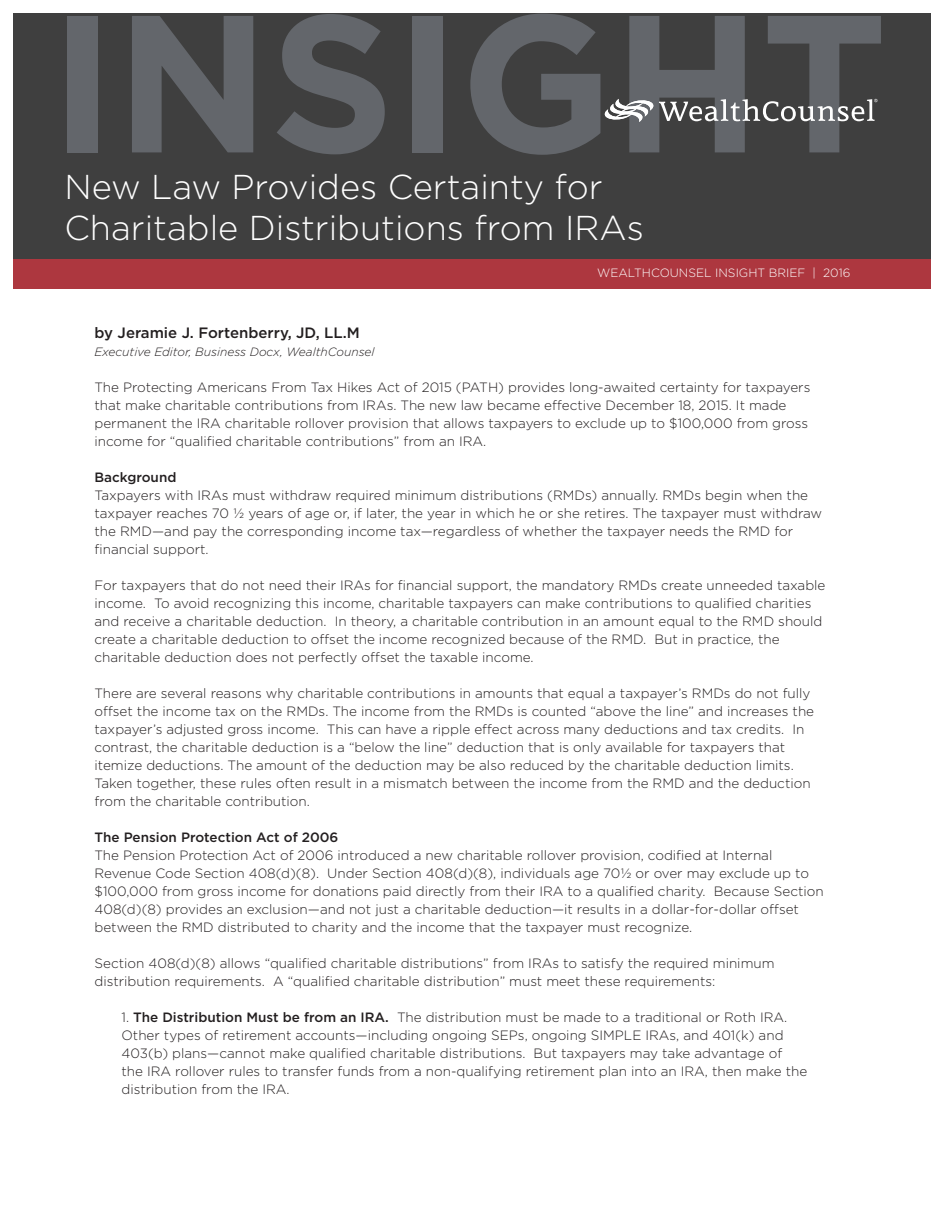
<style>
.page{position:relative;width:945px;height:1215px;background:#fff}
.page>*{position:absolute;margin:0;border:0;box-sizing:border-box;transform-origin:0 0}
.t1{font:700 195px "Gotham";color:#63666b}
.t2{font:300 34.5px/41.4px "Gotham";color:#fff}
.t3{font:500 15px "Gotham";color:#231f20}
.t4{font:300 13.5px/18px "Gotham";color:#231f20}
.t5{font:500 13.5px "Gotham";color:#231f20}
.t6{font:italic 300 12px "Gotham";color:#231f20}
.t7{font:300 12px "Gotham";color:#fff}
.s1{font-weight:500}
</style>
<div class="page">
<div style="left:14px;top:14px;width:918px;height:267px;background:#3f3f3f"></div>
<div style="left:14px;top:260px;width:918px;height:29px;background:#ad373f"></div>
<svg style="left:604px;top:99px;width:273px;height:23px"></svg>
<h1 class="t1" style="left:50px;top:-46px;width:839px">INSIGHT</h1>
<h2 class="t2" style="left:64px;top:165px;width:581px">New Law Provides Certainty for<br>Charitable Distributions from IRAs</h2>
<p class="t7" style="left:597px;top:266px;width:255px">WEALTHCOUNSEL INSIGHT BRIEF | 2016</p>
<p class="t3" style="left:94px;top:323px;width:267px">by Jeramie J. Fortenberry, JD, LL.M</p>
<p class="t6" style="left:94px;top:344px;width:282px">Executive Editor, Business Docx, WealthCounsel</p>
<p class="t4" style="left:94px;top:378px;width:717px">The Protecting Americans From Tax Hikes Act of 2015 (PATH) provides long-awaited certainty for taxpayers that make charitable contributions from IRAs. The new law became effective December 18, 2015. It made permanent the IRA charitable rollover provision that allows taxpayers to exclude up to $100,000 from gross income for “qualified charitable contributions” from an IRA.</p>
<p class="t5" style="left:94px;top:468px;width:83px">Background</p>
<p class="t4" style="left:94px;top:486px;width:729px">Taxpayers with IRAs must withdraw required minimum distributions (RMDs) annually. RMDs begin when the taxpayer reaches 70 ½ years of age or, if later, the year in which he or she retires. The taxpayer must withdraw the RMD—and pay the corresponding income tax—regardless of whether the taxpayer needs the RMD for financial support.</p>
<p class="t4" style="left:94px;top:576px;width:733px">For taxpayers that do not need their IRAs for financial support, the mandatory RMDs create unneeded taxable income. To avoid recognizing this income, charitable taxpayers can make contributions to qualified charities and receive a charitable deduction. In theory, a charitable contribution in an amount equal to the RMD should create a charitable deduction to offset the income recognized because of the RMD. But in practice, the charitable deduction does not perfectly offset the taxable income.</p>
<p class="t4" style="left:94px;top:684px;width:721px">There are several reasons why charitable contributions in amounts that equal a taxpayer’s RMDs do not fully offset the income tax on the RMDs. The income from the RMDs is counted “above the line” and increases the taxpayer’s adjusted gross income. This can have a ripple effect across many deductions and tax credits. In contrast, the charitable deduction is a “below the line” deduction that is only available for taxpayers that itemize deductions. The amount of the deduction may be also reduced by the charitable deduction limits.<br>Taken together, these rules often result in a mismatch between the income from the RMD and the deduction from the charitable contribution.</p>
<p class="t5" style="left:94px;top:828px;width:246px">The Pension Protection Act of 2006</p>
<p class="t4" style="left:94px;top:846px;width:731px">The Pension Protection Act of 2006 introduced a new charitable rollover provision, codified at Internal Revenue Code Section 408(d)(8). Under Section 408(d)(8), individuals age 70½ or over may exclude up to $100,000 from gross income for donations paid directly from their IRA to a qualified charity. Because Section 408(d)(8) provides an exclusion—and not just a charitable deduction—it results in a dollar-for-dollar offset between the RMD distributed to charity and the income that the taxpayer must recognize.</p>
<p class="t4" style="left:94px;top:954px;width:682px">Section 408(d)(8) allows “qualified charitable distributions” from IRAs to satisfy the required minimum distribution requirements. A “qualified charitable distribution” must meet these requirements:</p>
<p class="t4" style="left:122px;top:1008px;width:687px">1. <span class="s1">The Distribution Must be from an IRA.</span> The distribution must be made to a traditional or Roth IRA.<br>Other types of retirement accounts—including ongoing SEPs, ongoing SIMPLE IRAs, and 401(k) and 403(b) plans—cannot make qualified charitable distributions. But taxpayers may take advantage of<br>the IRA rollover rules to transfer funds from a non-qualifying retirement plan into an IRA, then make the distribution from the IRA.</p>
</div>
